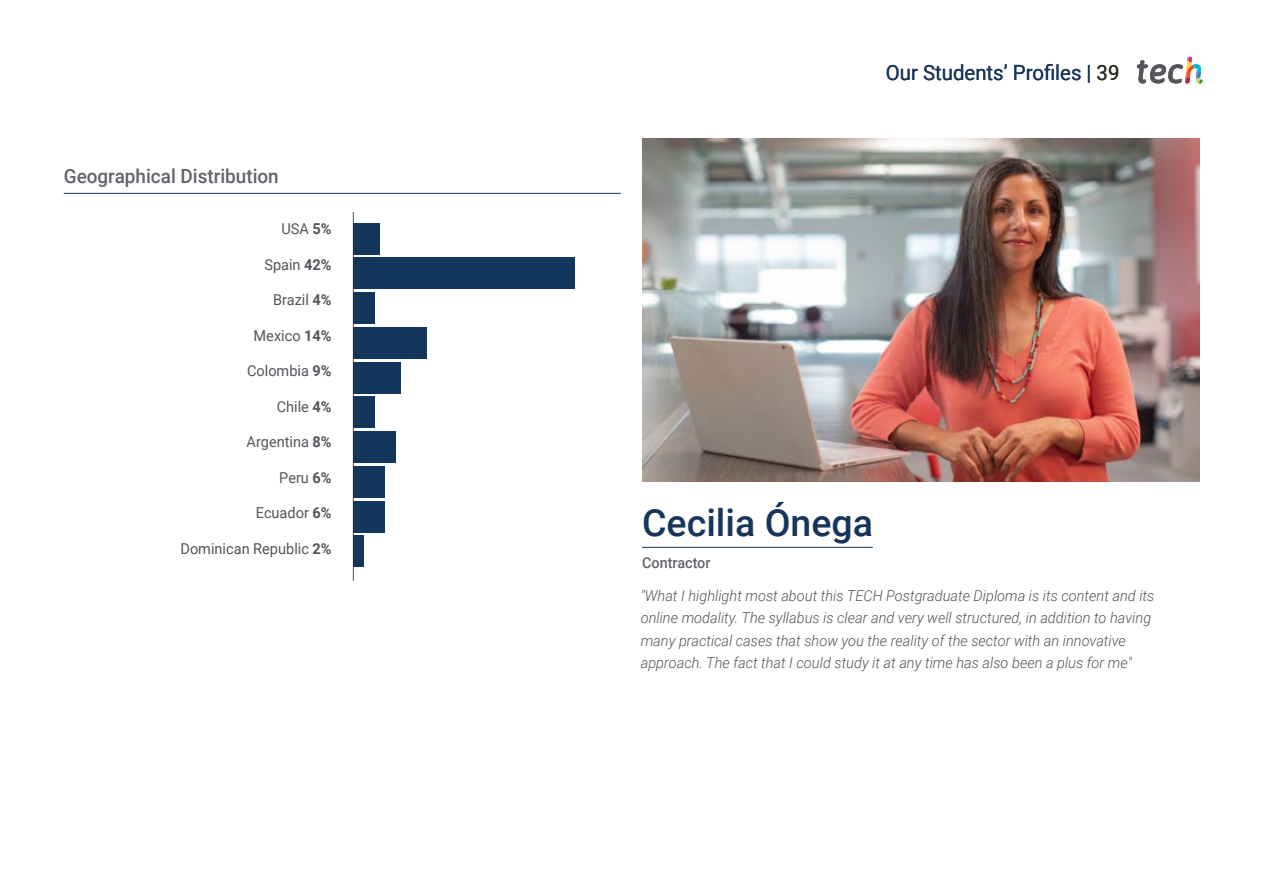
<style>
.page{position:relative;width:1263px;height:893px;background:#fff}
.page>*{position:absolute;margin:0;border:0;box-sizing:border-box;transform-origin:0 0}
.t1{font:500 37.5px "Roboto";color:#17355b}
.t2{font:21px "Roboto";color:#1a355c}
.t3{font:500 19.5px "Roboto";color:#61646a}
.t4{font:italic 300 15px/22.5px "Roboto";color:#52555b}
.t5{font:15px "Roboto";color:#52555b}
.t6{font:500 15px "Roboto";color:#61646a;scale:.96 1}
.s1{font-weight:700}
.s2{color:#312e20}
</style>
<div class="page">
<img style="left:642px;top:138px;width:557px;height:343px">
<svg style="left:1137px;top:57px;width:65px;height:27px"></svg>
<hr style="left:642px;top:547px;width:231px;height:1px;background:#123352">
<hr style="left:64px;top:193px;width:557px;height:1px;background:#17355b">
<hr style="left:353px;top:212px;width:1px;height:369px;background:#52555b">
<div style="left:353px;top:536px;width:10px;height:31px;background:#14365c"></div>
<div style="left:353px;top:501px;width:32px;height:31px;background:#14365c"></div>
<div style="left:353px;top:466px;width:32px;height:32px;background:#14365c"></div>
<div style="left:353px;top:432px;width:42px;height:31px;background:#14365c"></div>
<div style="left:353px;top:397px;width:21px;height:31px;background:#14365c"></div>
<div style="left:353px;top:362px;width:47px;height:31px;background:#14365c"></div>
<div style="left:353px;top:327px;width:74px;height:32px;background:#14365c"></div>
<div style="left:353px;top:293px;width:21px;height:31px;background:#14365c"></div>
<div style="left:353px;top:258px;width:222px;height:31px;background:#14365c"></div>
<div style="left:353px;top:223px;width:26px;height:31px;background:#14365c"></div>
<h3 class="t3" style="left:64px;top:162px;width:217px">Geographical Distribution</h3>
<p class="t5" style="left:281px;top:218px;width:52px">USA <span class="s1">5%</span></p>
<p class="t5" style="left:264px;top:254px;width:69px">Spain <span class="s1">42%</span></p>
<p class="t5" style="left:273px;top:289px;width:60px">Brazil <span class="s1">4%</span></p>
<p class="t5" style="left:254px;top:325px;width:80px">Mexico <span class="s1">14%</span></p>
<p class="t5" style="left:247px;top:360px;width:86px">Colombia <span class="s1">9%</span></p>
<p class="t5" style="left:277px;top:396px;width:56px">Chile <span class="s1">4%</span></p>
<p class="t5" style="left:247px;top:431px;width:87px">Argentina <span class="s1">8%</span></p>
<p class="t5" style="left:279px;top:467px;width:54px">Peru <span class="s1">6%</span></p>
<p class="t5" style="left:256px;top:502px;width:77px">Ecuador <span class="s1">6%</span></p>
<p class="t5" style="left:180px;top:538px;width:153px">Dominican Republic <span class="s1">2%</span></p>
<h2 class="t2" style="left:886px;top:57px;width:235px">Our Students’ Profiles | <span class="s2">39</span></h2>
<h1 class="t1" style="left:642px;top:496px;width:232px">Cecilia Ónega</h1>
<p class="t6" style="left:642px;top:552px;width:73px">Contractor</p>
<p class="t4" style="left:641px;top:584px;width:515px">"What I highlight most about this TECH Postgraduate Diploma is its content and its online modality. The syllabus is clear and very well structured, in addition to having many practical cases that show you the reality of the sector with an innovative approach. The fact that I could study it at any time has also been a plus for me"</p>
</div>
